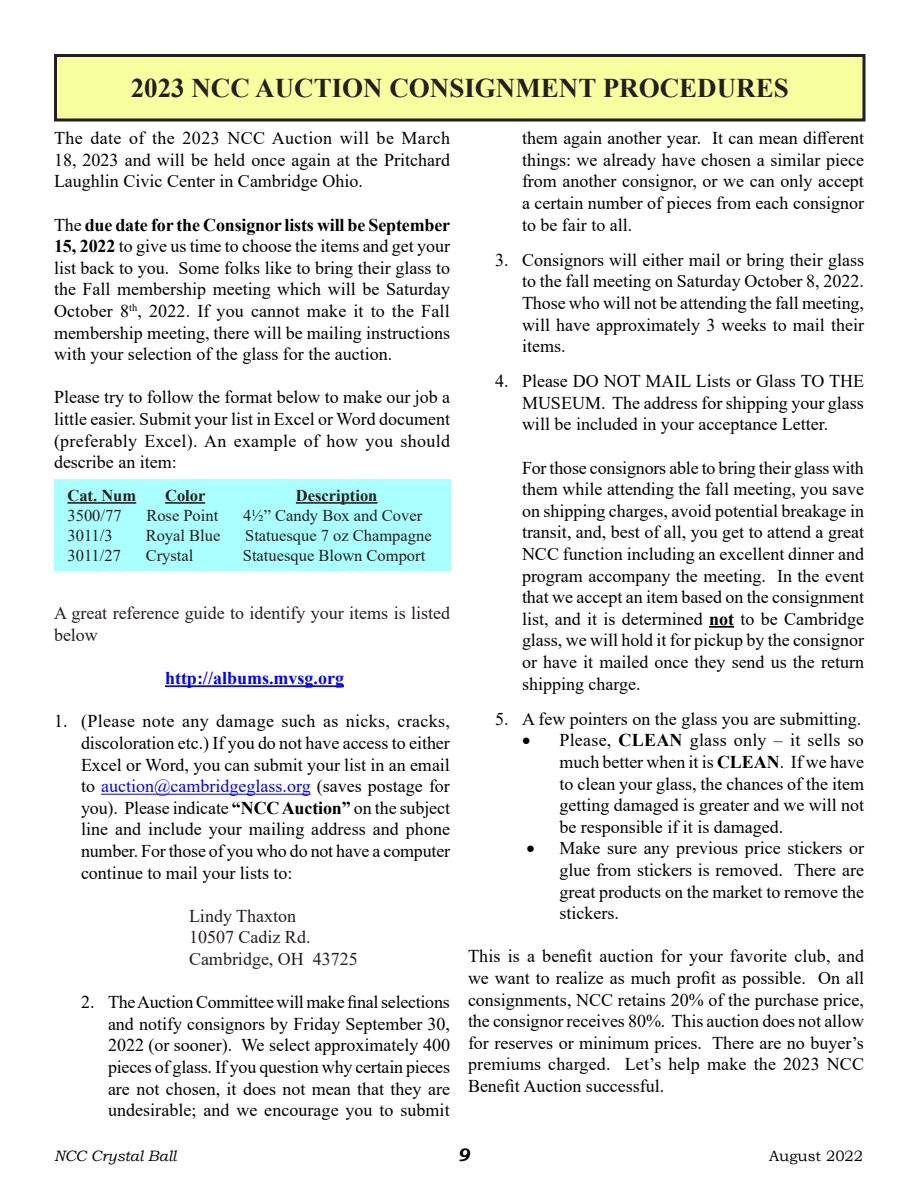
<style>
.page{position:relative;width:918px;height:1188px;background:#fff}
.page>*{position:absolute;margin:0;border:0;box-sizing:border-box;transform-origin:0 0}
.My_Toc_Item{font:700 27px "Times New Roman";color:#231f20}
.t1{font:18px/21.6px "Times New Roman";color:#000;text-align:justify}
.No_Spacing{font:18px/21.6px "Times New Roman";color:#231f20}
.No_Spacing-2{font:700 18px "Times New Roman";color:#00f}
.Body_Text{font:italic 700 18px "Bookman Old Style";color:#000}
.No_Spacing-3{font:16.5px "Times New Roman";color:#231f20}
.No_Spacing-4{font:700 16.5px "Times New Roman";color:#231f20}
.Body_Text-2{font:italic 15px "Bookman Old Style";color:#000}
.Body_Text-3{font:15px "Bookman Old Style";color:#000}
.s1{font-weight:700}
.s2{color:#00f}
</style>
<div class="page">
<hr style="left:165px;top:685px;width:179px;height:2px;background:#00f">
<hr style="left:101px;top:794px;width:210px;height:1px;background:#00f">
<div style="left:54px;top:479px;width:396px;height:92px;background:#aff"></div>
<hr style="left:68px;top:502px;width:68px;height:2px;background:#231f20">
<hr style="left:165px;top:502px;width:40px;height:2px;background:#231f20">
<hr style="left:296px;top:502px;width:81px;height:2px;background:#231f20">
<hr style="left:709px;top:626px;width:25px;height:2px;background:#000">
<div style="left:56px;top:56px;width:808px;height:64px;background:#f8ff9f"></div>
<div style="left:54px;top:54px;width:812px;height:68px;border:3px solid #231f20"></div>
<p class="My_Toc_Item" style="left:131px;top:68px;width:660px">2023 NCC AUCTION CONSIGNMENT PROCEDURES</p>
<p class="t1" style="left:54px;top:127px;width:398px">The date of the 2023 NCC Auction will be March 18, 2023 and will be held once again at the Pritchard Laughlin Civic Center in Cambridge Ohio.</p>
<p class="t1" style="left:54px;top:213px;width:398px">The <span class="s1">due date for the Consignor lists will be September 15, 2022</span> to give us time to choose the items and get your list back to you. Some folks like to bring their glass to the Fall membership meeting which will be Saturday October 8<sup>th</sup>, 2022. If you cannot make it to the Fall membership meeting, there will be mailing instructions with your selection of the glass for the auction.</p>
<p class="t1" style="left:54px;top:386px;width:398px">Please try to follow the format below to make our job a little easier. Submit your list in Excel or Word document (preferably Excel). An example of how you should describe an item:</p>
<p class="No_Spacing-4" style="left:68px;top:484px;width:70px">Cat. Num</p>
<p class="No_Spacing-4" style="left:165px;top:484px;width:42px">Color</p>
<p class="No_Spacing-4" style="left:296px;top:484px;width:83px">Description</p>
<p class="No_Spacing-3" style="left:68px;top:504px;width:56px">3500/77</p>
<p class="No_Spacing-3" style="left:146px;top:504px;width:73px">Rose Point</p>
<p class="No_Spacing-3" style="left:243px;top:504px;width:181px">4½” Candy Box and Cover</p>
<p class="No_Spacing-3" style="left:68px;top:524px;width:47px">3011/3</p>
<p class="No_Spacing-3" style="left:146px;top:524px;width:76px">Royal Blue</p>
<p class="No_Spacing-3" style="left:245px;top:524px;width:188px">Statuesque 7 oz Champagne</p>
<p class="No_Spacing-3" style="left:68px;top:543px;width:55px">3011/27</p>
<p class="No_Spacing-3" style="left:146px;top:543px;width:49px">Crystal</p>
<p class="No_Spacing-3" style="left:243px;top:543px;width:184px">Statuesque Blown Comport</p>
<p class="No_Spacing" style="left:54px;top:602px;width:398px">A great reference guide to identify your items is listed below</p>
<p class="No_Spacing-2" style="left:165px;top:665px;width:181px">http://albums.mvsg.org</p>
<p class="t1" style="left:81px;top:710px;width:371px;text-indent:-27px">1. (Please note any damage such as nicks, cracks, discoloration etc.) If you do not have access to either Excel or Word, you can submit your list in an email to <span class="s2">auction@cambridgeglass.org</span> (saves postage for you). Please indicate <span class="s1">“NCC Auction”</span> on the subject line and include your mailing address and phone number. For those of you who do not have a computer continue to mail your lists to:</p>
<p class="No_Spacing" style="left:189px;top:904px;width:109px">Lindy Thaxton</p>
<p class="No_Spacing" style="left:189px;top:926px;width:123px">10507 Cadiz Rd.</p>
<p class="No_Spacing" style="left:189px;top:948px;width:170px">Cambridge, OH 43725</p>
<p class="t1" style="left:108px;top:991px;width:344px;text-indent:-27px">2. The Auction Committee will make final selections and notify consignors by Friday September 30, 2022 (or sooner). We select approximately 400 pieces of glass. If you question why certain pieces are not chosen, it does not mean that they are undesirable; and we encourage you to submit</p>
<p class="t1" style="left:522px;top:127px;width:344px">them again another year. It can mean different things: we already have chosen a similar piece from another consignor, or we can only accept a certain number of pieces from each consignor to be fair to all.</p>
<p class="t1" style="left:522px;top:248px;width:344px;text-indent:-27px">3. Consignors will either mail or bring their glass to the fall meeting on Saturday October 8, 2022.<br>Those who will not be attending the fall meeting, will have approximately 3 weeks to mail their items.</p>
<p class="t1" style="left:522px;top:370px;width:344px;text-indent:-27px">4. Please DO NOT MAIL Lists or Glass TO THE MUSEUM. The address for shipping your glass will be included in your acceptance Letter.</p>
<p class="t1" style="left:522px;top:456px;width:344px">For those consignors able to bring their glass with them while attending the fall meeting, you save on shipping charges, avoid potential breakage in transit, and, best of all, you get to attend a great NCC function including an excellent dinner and program accompany the meeting. In the event that we accept an item based on the consignment list, and it is determined <span class="s1">not</span> to be Cambridge glass, we will hold it for pickup by the consignor or have it mailed once they send us the return shipping charge.</p>
<p class="t1" style="left:495px;top:707px;width:368px">5. A few pointers on the glass you are submitting.</p>
<p class="t1" style="left:560px;top:729px;width:306px;text-indent:-38px">• Please, <span class="s1">CLEAN</span> glass only – it sells so much better when it is <span class="s1">CLEAN</span>. If we have to clean your glass, the chances of the item getting damaged is greater and we will not be responsible if it is damaged.</p>
<p class="t1" style="left:560px;top:837px;width:306px;text-indent:-33px">• Make sure any previous price stickers or glue from stickers is removed. There are great products on the market to remove the stickers.</p>
<p class="t1" style="left:468px;top:945px;width:398px">This is a benefit auction for your favorite club, and we want to realize as much profit as possible. On all consignments, NCC retains 20% of the purchase price, the consignor receives 80%. This auction does not allow for reserves or minimum prices. There are no buyer’s premiums charged. Let’s help make the 2023 NCC Benefit Auction successful.</p>
<p class="Body_Text-2" style="left:54px;top:1146px;width:124px">NCC Crystal Ball</p>
<p class="Body_Text" style="left:458px;top:1142px;width:14px">9</p>
<p class="Body_Text-3" style="left:769px;top:1146px;width:96px">August 2022</p>
</div>
